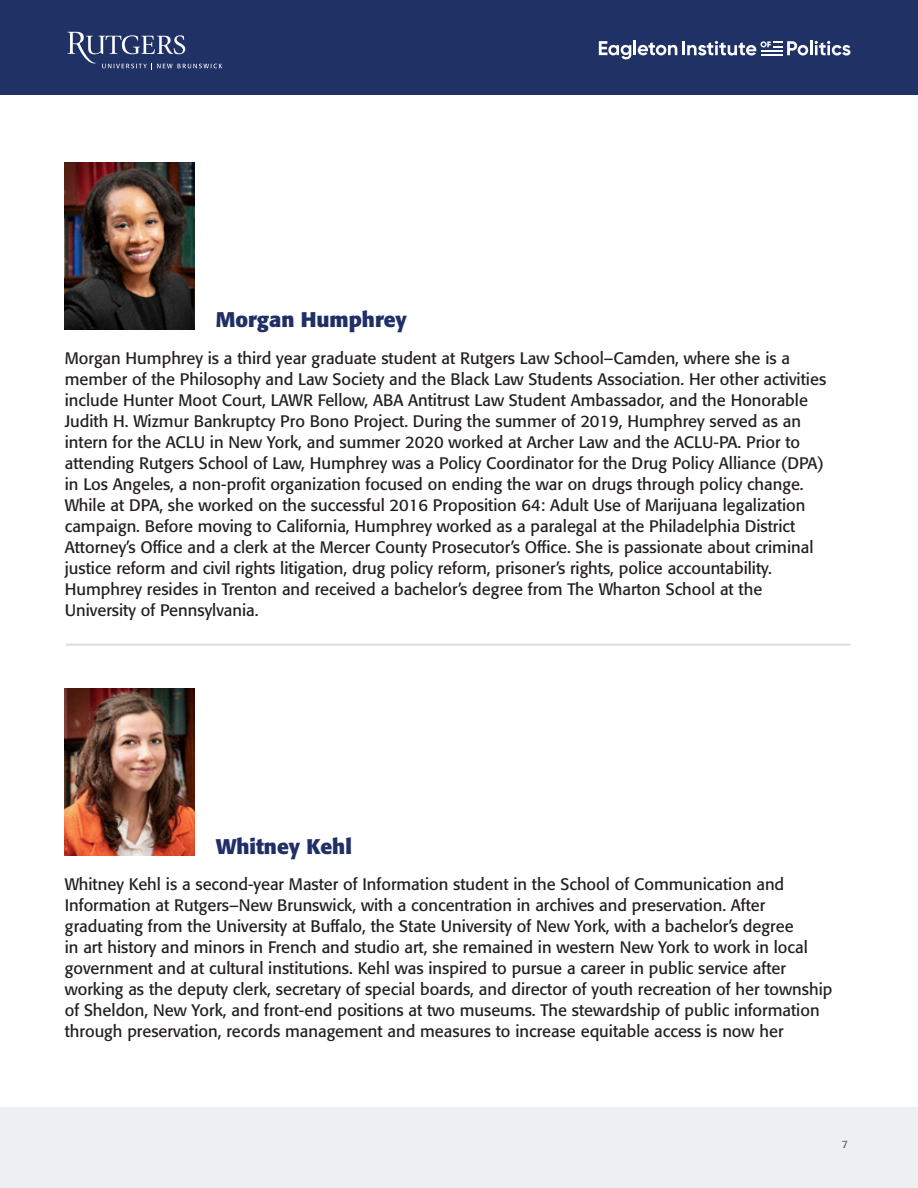
<style>
.page{position:relative;width:918px;height:1188px;background:#fff}
.page>*{position:absolute;margin:0;border:0;box-sizing:border-box;transform-origin:0 0}
.Bodycopy{font:700 21px "Formata BQ";color:#203066}
.Bodycopy-2{font:16.5px/21px "Formata BQ";color:#241f21}
.t1{font:10.5px "Formata BQ";color:#5c5c5f}
</style>
<div class="page">
<div style="left:0;top:1108px;width:918px;height:80px;background:#edeff1"></div>
<div style="left:0;top:0;width:918px;height:94px;background:#203166"></div>
<svg style="left:67px;top:31px;width:155px;height:39px"></svg>
<svg style="left:599px;top:41px;width:32px;height:18px"></svg>
<hr style="left:633px;top:41px;width:3px;height:14px;background:#fff">
<svg style="left:638px;top:42px;width:39px;height:14px"></svg>
<hr style="left:810px;top:41px;width:3px;height:14px;background:#fff">
<svg style="left:815px;top:41px;width:35px;height:15px"></svg>
<hr style="left:682px;top:41px;width:3px;height:14px;background:#fff">
<svg style="left:687px;top:41px;width:121px;height:15px"></svg>
<hr style="left:66px;top:644px;width:784px;height:2px;background:#bdbfbf">
<img style="left:65px;top:162px;width:129px;height:168px">
<img style="left:65px;top:689px;width:129px;height:167px">
<p class="Bodycopy" style="left:216px;top:307px;width:193px">Morgan Humphrey</p>
<p class="Bodycopy-2" style="left:65px;top:347px;width:763px">Morgan Humphrey is a third year graduate student at Rutgers Law School–Camden, where she is a member of the Philosophy and Law Society and the Black Law Students Association. Her other activities include Hunter Moot Court, LAWR Fellow, ABA Antitrust Law Student Ambassador, and the Honorable Judith H. Wizmur Bankruptcy Pro Bono Project. During the summer of 2019, Humphrey served as an intern for the ACLU in New York, and summer 2020 worked at Archer Law and the ACLU-PA. Prior to attending Rutgers School of Law, Humphrey was a Policy Coordinator for the Drug Policy Alliance (DPA) in Los Angeles, a non-profit organization focused on ending the war on drugs through policy change.<br>While at DPA, she worked on the successful 2016 Proposition 64: Adult Use of Marijuana legalization campaign. Before moving to California, Humphrey worked as a paralegal at the Philadelphia District Attorney’s Office and a clerk at the Mercer County Prosecutor’s Office. She is passionate about criminal justice reform and civil rights litigation, drug policy reform, prisoner’s rights, police accountability.<br>Humphrey resides in Trenton and received a bachelor’s degree from The Wharton School at the University of Pennsylvania.</p>
<p class="Bodycopy" style="left:216px;top:833px;width:138px">Whitney Kehl</p>
<p class="Bodycopy-2" style="left:65px;top:874px;width:769px">Whitney Kehl is a second-year Master of Information student in the School of Communication and Information at Rutgers–New Brunswick, with a concentration in archives and preservation. After graduating from the University at Buffalo, the State University of New York, with a bachelor’s degree<br>in art history and minors in French and studio art, she remained in western New York to work in local government and at cultural institutions. Kehl was inspired to pursue a career in public service after working as the deputy clerk, secretary of special boards, and director of youth recreation of her township of Sheldon, New York, and front-end positions at two museums. The stewardship of public information through preservation, records management and measures to increase equitable access is now her</p>
<p class="t1" style="left:842px;top:1138px;width:8px">7</p>
</div>
